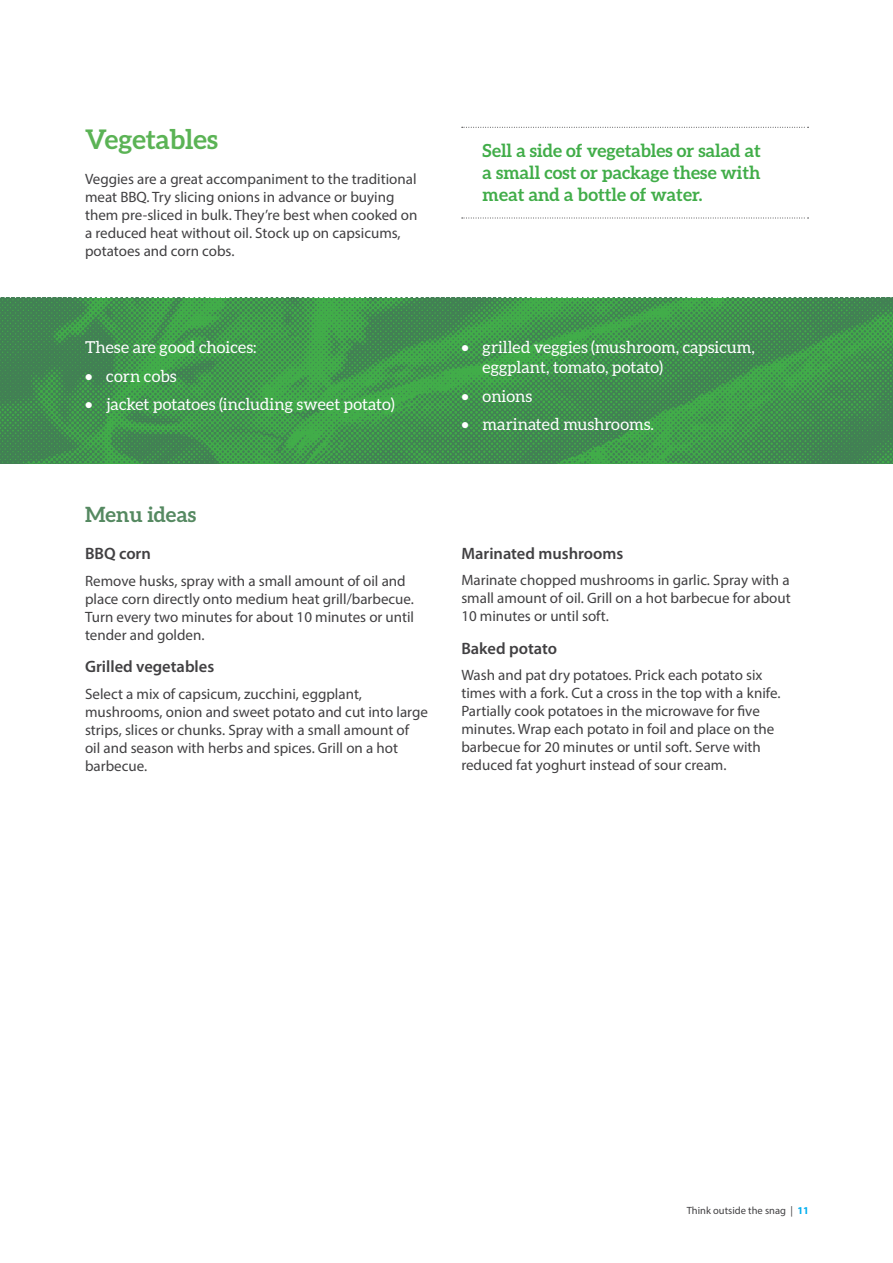
<style>
.page{position:relative;width:893px;height:1263px;background:#fff}
.page>*{position:absolute;margin:0;border:0;box-sizing:border-box;transform-origin:0 0}
.t1{font:700 27px "Aleo";color:#5bb355}
.t2{font:700 21px "Aleo";color:#558961}
.t3{font:700 18px/21.6px "Aleo";color:#41ad49;text-align:justify}
.t4{font:16.5px/19.8px "Aleo";color:#fff}
.t5{font:600 16.5px "Myriad Pro";color:#414042}
.t6{font:15px/18px "Myriad Pro";color:#414042}
.t7{font:10.5px "Myriad Pro";color:#414042}
.s1{font-weight:700;color:#00aeef}
</style>
<div class="page">
<img style="left:0;top:298px;width:893px;height:165px">
<svg style="left:462px;top:127px;width:346px;height:1px"></svg>
<svg style="left:462px;top:218px;width:346px;height:1px"></svg>
<h1 class="t1" style="left:85px;top:124px;width:134px">Vegetables</h1>
<p class="t6" style="left:85px;top:170px;width:334px">Veggies are a great accompaniment to the traditional meat BBQ. Try slicing onions in advance or buying them pre-sliced in bulk. They’re best when cooked on a reduced heat without oil. Stock up on capsicums, potatoes and corn cobs.</p>
<p class="t4" style="left:85px;top:337px;width:173px">These are good choices:</p>
<p class="t4" style="left:85px;top:366px;width:93px">• corn cobs</p>
<p class="t4" style="left:85px;top:394px;width:311px">• jacket potatoes (including sweet potato)</p>
<h2 class="t2" style="left:85px;top:503px;width:113px">Menu ideas</h2>
<p class="t5" style="left:85px;top:543px;width:67px">BBQ corn</p>
<p class="t6" style="left:85px;top:571px;width:331px">Remove husks, spray with a small amount of oil and place corn directly onto medium heat grill/barbecue.<br>Turn every two minutes for about 10 minutes or until tender and golden.</p>
<p class="t5" style="left:85px;top:656px;width:131px">Grilled vegetables</p>
<p class="t6" style="left:85px;top:684px;width:344px">Select a mix of capsicum, zucchini, eggplant, mushrooms, onion and sweet potato and cut into large strips, slices or chunks. Spray with a small amount of oil and season with herbs and spices. Grill on a hot barbecue.</p>
<p class="t3" style="left:483px;top:140px;width:280px">Sell a side of vegetables or salad at a small cost or package these with meat and a bottle of water.</p>
<p class="t4" style="left:483px;top:337px;width:274px;text-indent:-21px">• grilled veggies (mushroom, capsicum, eggplant, tomato, potato)</p>
<p class="t4" style="left:461px;top:386px;width:72px">• onions</p>
<p class="t4" style="left:461px;top:414px;width:194px">• marinated mushrooms.</p>
<p class="t5" style="left:461px;top:543px;width:164px">Marinated mushrooms</p>
<p class="t6" style="left:461px;top:571px;width:331px;text-align:justify">Marinate chopped mushrooms in garlic. Spray with a small amount of oil. Grill on a hot barbecue for about 10 minutes or until soft.</p>
<p class="t5" style="left:461px;top:638px;width:97px">Baked potato</p>
<p class="t6" style="left:461px;top:666px;width:321px">Wash and pat dry potatoes. Prick each potato six times with a fork. Cut a cross in the top with a knife.<br>Partially cook potatoes in the microwave for five minutes. Wrap each potato in foil and place on the barbecue for 20 minutes or until soft. Serve with reduced fat yoghurt instead of sour cream.</p>
<p class="t7" style="left:687px;top:1204px;width:124px">Think outside the snag | <span class="s1">11</span></p>
</div>
